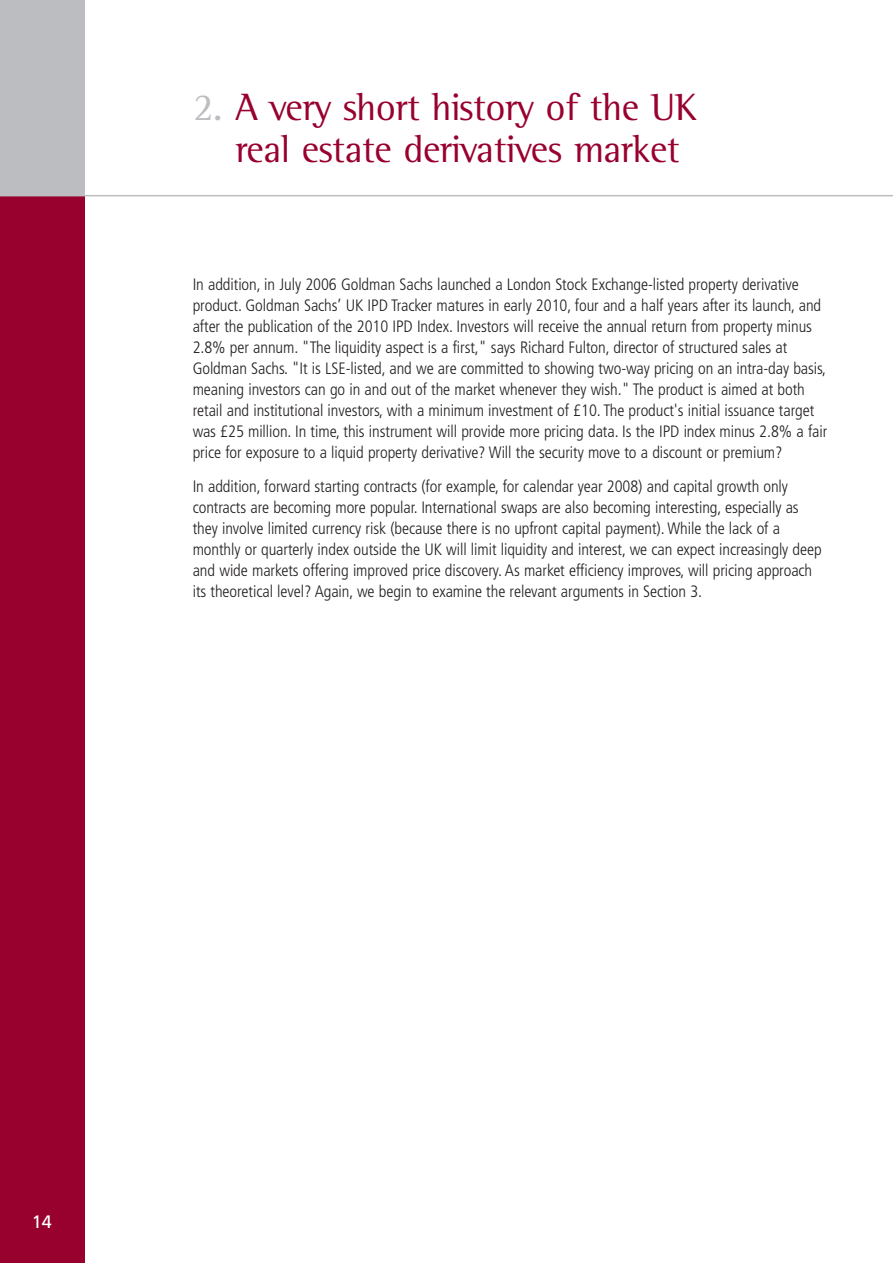
<style>
.page{position:relative;width:893px;height:1263px;background:#fff}
.page>*{position:absolute;margin:0;border:0;box-sizing:border-box;transform-origin:0 0}
.t1{font:39px/42px "Rotis Semi Serif";letter-spacing:-.015em;color:#98002e}
.t2{font:18px "Frutiger";color:#fff}
.t3{font:300 condensed 16.5px/21px "Frutiger";letter-spacing:-.005em;color:#231f20}
.s1{color:#bbbdc0}
</style>
<div class="page">
<div style="left:0;top:0;width:85px;height:1263px;background:#bbbdc0"></div>
<div style="left:0;top:196px;width:85px;height:1067px;background:#98002e"></div>
<hr style="left:0;top:195px;width:892px;height:1px;background:#bbbdc0">
<h1 class="t1" style="left:236px;top:89px;width:463px;text-indent:-43px"><span class="s1">2.</span> A very short history of the UK real estate derivatives market</h1>
<p class="t3" style="left:193px;top:275px;width:636px">In addition, in July 2006 Goldman Sachs launched a London Stock Exchange-listed property derivative product. Goldman Sachs’ UK IPD Tracker matures in early 2010, four and a half years after its launch, and after the publication of the 2010 IPD Index. Investors will receive the annual return from property minus 2.8% per annum. "The liquidity aspect is a first," says Richard Fulton, director of structured sales at Goldman Sachs. "It is LSE-listed, and we are committed to showing two-way pricing on an intra-day basis, meaning investors can go in and out of the market whenever they wish." The product is aimed at both retail and institutional investors, with a minimum investment of £10. The product's initial issuance target was £25 million. In time, this instrument will provide more pricing data. Is the IPD index minus 2.8% a fair price for exposure to a liquid property derivative? Will the security move to a discount or premium?</p>
<p class="t3" style="left:193px;top:477px;width:630px">In addition, forward starting contracts (for example, for calendar year 2008) and capital growth only contracts are becoming more popular. International swaps are also becoming interesting, especially as they involve limited currency risk (because there is no upfront capital payment). While the lack of a monthly or quarterly index outside the UK will limit liquidity and interest, we can expect increasingly deep and wide markets offering improved price discovery. As market efficiency improves, will pricing approach its theoretical level? Again, we begin to examine the relevant arguments in Section 3.</p>
<p class="t2" style="left:32px;top:1215px;width:22px">14</p>
</div>
